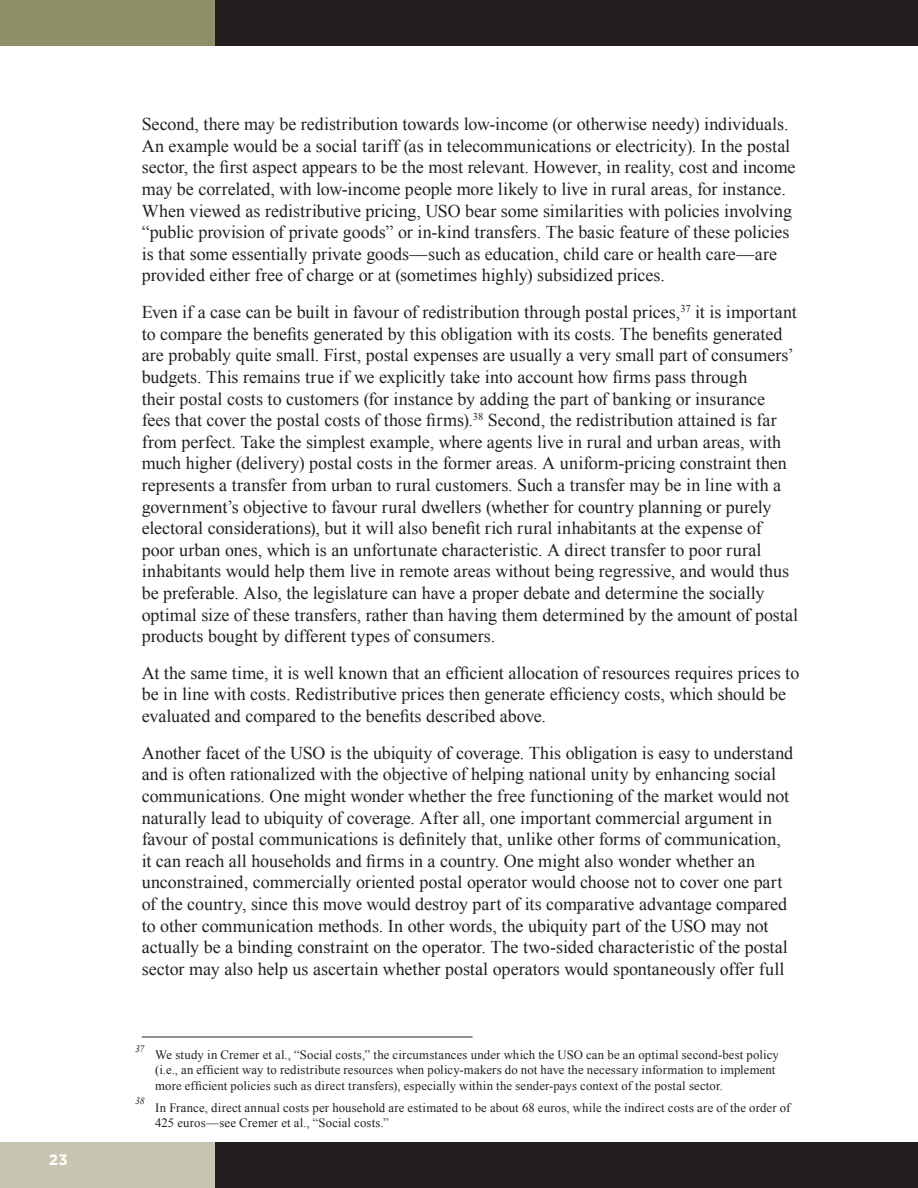
<style>
.page{position:relative;width:918px;height:1188px;background:#fff}
.page>*{position:absolute;margin:0;border:0;box-sizing:border-box;transform-origin:0 0}
.Body{font:18px/21.6px "Times New Roman";color:#231f20}
.t1{font:700 15px "Gotham";color:#fff}
.Footnote{font:12.75px/15.3px "Times New Roman";letter-spacing:.01em;color:#231f20}
.Footnote-2{font:italic 9.75px "Times New Roman";color:#231f20}
</style>
<div class="page">
<div style="left:0;top:1143px;width:215px;height:45px;background:#c7c5af"></div>
<div style="left:0;top:0;width:215px;height:45px;background:#8e8f66"></div>
<div style="left:215px;top:1143px;width:703px;height:45px;background:#231f20"></div>
<div style="left:215px;top:0;width:703px;height:45px;background:#231f20"></div>
<hr style="left:142px;top:1037px;width:330px;height:1px;background:#231f20">
<p class="t1" style="left:49px;top:1150px;width:20px">23</p>
<p class="Body" style="left:142px;top:113px;width:655px">Second, there may be redistribution towards low-income (or otherwise needy) individuals.<br>An example would be a social tariff (as in telecommunications or electricity). In the postal sector, the first aspect appears to be the most relevant. However, in reality, cost and income may be correlated, with low-income people more likely to live in rural areas, for instance.<br>When viewed as redistributive pricing, USO bear some similarities with policies involving “public provision of private goods” or in-kind transfers. The basic feature of these policies is that some essentially private goods—such as education, child care or health care—are provided either free of charge or at (sometimes highly) subsidized prices.</p>
<p class="Body" style="left:142px;top:301px;width:658px">Even if a case can be built in favour of redistribution through postal prices,<sup>37</sup> it is important to compare the benefits generated by this obligation with its costs. The benefits generated are probably quite small. First, postal expenses are usually a very small part of consumers’ budgets. This remains true if we explicitly take into account how firms pass through<br>their postal costs to customers (for instance by adding the part of banking or insurance fees that cover the postal costs of those firms).<sup>38</sup> Second, the redistribution attained is far from perfect. Take the simplest example, where agents live in rural and urban areas, with much higher (delivery) postal costs in the former areas. A uniform-pricing constraint then represents a transfer from urban to rural customers. Such a transfer may be in line with a government’s objective to favour rural dwellers (whether for country planning or purely electoral considerations), but it will also benefit rich rural inhabitants at the expense of poor urban ones, which is an unfortunate characteristic. A direct transfer to poor rural inhabitants would help them live in remote areas without being regressive, and would thus be preferable. Also, the legislature can have a proper debate and determine the socially optimal size of these transfers, rather than having them determined by the amount of postal products bought by different types of consumers.</p>
<p class="Body" style="left:142px;top:662px;width:659px">At the same time, it is well known that an efficient allocation of resources requires prices to be in line with costs. Redistributive prices then generate efficiency costs, which should be evaluated and compared to the benefits described above.</p>
<p class="Body" style="left:142px;top:742px;width:653px">Another facet of the USO is the ubiquity of coverage. This obligation is easy to understand and is often rationalized with the objective of helping national unity by enhancing social communications. One might wonder whether the free functioning of the market would not naturally lead to ubiquity of coverage. After all, one important commercial argument in favour of postal communications is definitely that, unlike other forms of communication, it can reach all households and firms in a country. One might also wonder whether an unconstrained, commercially oriented postal operator would choose not to cover one part of the country, since this move would destroy part of its comparative advantage compared to other communication methods. In other words, the ubiquity part of the USO may not actually be a binding constraint on the operator. The two-sided characteristic of the postal sector may also help us ascertain whether postal operators would spontaneously offer full</p>
<p class="Footnote-2" style="left:135px;top:1042px;width:11px">37</p>
<p class="Footnote-2" style="left:135px;top:1094px;width:11px">38</p>
<p class="Footnote" style="left:155px;top:1047px;width:625px">We study in Cremer et al., “Social costs,” the circumstances under which the USO can be an optimal second-best policy (i.e., an efficient way to redistribute resources when policy-makers do not have the necessary information to implement more efficient policies such as direct transfers), especially within the sender-pays context of the postal sector.</p>
<p class="Footnote" style="left:155px;top:1100px;width:637px">In France, direct annual costs per household are estimated to be about 68 euros, while the indirect costs are of the order of<br>425 euros—see Cremer et al., “Social costs.”</p>
</div>
